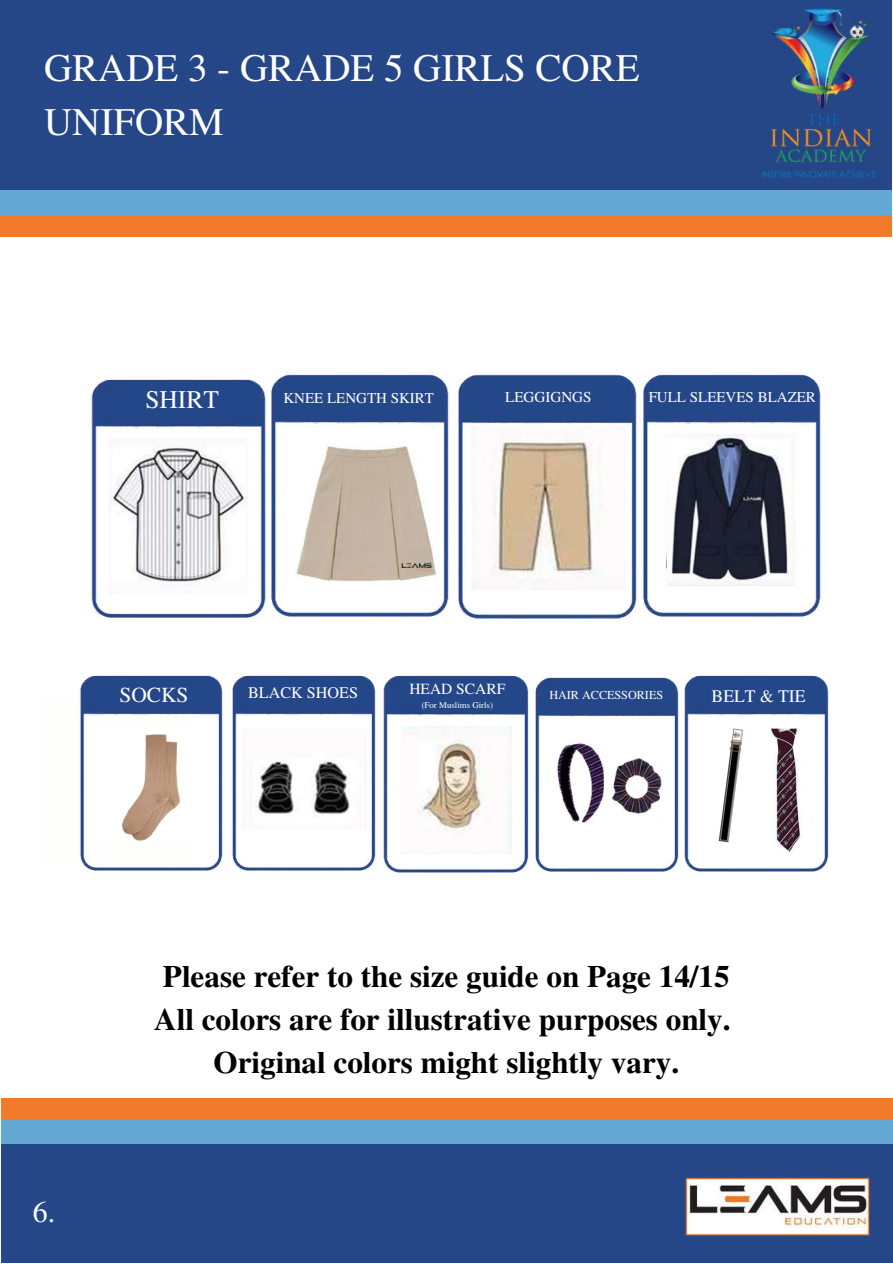
<style>
.page{position:relative;width:893px;height:1264px;background:#fff}
.page>*{position:absolute;margin:0;border:0;box-sizing:border-box;transform-origin:0 0}
.t1{font:39px/54px "Te X Gyre Termes";color:#fff}
.t2{font:700 31.05px/42.8px "Te X Gyre Termes";color:#000;text-align:center}
.t3{font:30px "Te X Gyre Termes";color:#fff}
.t4{font:25.35px "Te X Gyre Termes";color:#fefefd}
.t5{font:21.45px "Te X Gyre Termes";color:#fefefd}
.t6{font:17.55px "Te X Gyre Termes";color:#fefefd}
.t7{font:16.2px "Te X Gyre Termes";color:#fefefd}
.t8{font:15.45px "Te X Gyre Termes";color:#fefefd}
.t9{font:15.15px "Te X Gyre Termes";color:#fefefd}
.t10{font:15px "Te X Gyre Termes";color:#fefefd}
.t11{font:12.15px "Te X Gyre Termes";color:#fefefd}
.t12{font:8.85px "Te X Gyre Termes";color:#fefefd}
</style>
<div class="page">
<div style="left:1px;top:1097px;width:891px;height:165px;background:#f27a2b"></div>
<div style="left:1px;top:1119px;width:891px;height:143px;background:#63a9d4"></div>
<div style="left:1px;top:1144px;width:891px;height:118px;background:#254687"></div>
<img style="left:685px;top:1177px;width:185px;height:59px">
<div style="left:0;top:0;width:891px;height:236px;background:#f27a2b"></div>
<div style="left:0;top:0;width:891px;height:215px;background:#63a9d4"></div>
<div style="left:0;top:0;width:891px;height:189px;background:#254687"></div>
<img style="left:762px;top:8px;width:114px;height:170px">
<img style="left:91px;top:379px;width:170px;height:239px">
<img style="left:109px;top:438px;width:139px;height:155px">
<img style="left:261px;top:374px;width:178px;height:243px">
<img style="left:296px;top:445px;width:140px;height:136px">
<img style="left:402px;top:562px;width:29px;height:8px">
<img style="left:643px;top:374px;width:178px;height:243px">
<img style="left:667px;top:434px;width:127px;height:151px">
<img style="left:439px;top:374px;width:198px;height:245px">
<img style="left:472px;top:428px;width:153px;height:162px">
<img style="left:684px;top:675px;width:145px;height:197px">
<img style="left:711px;top:724px;width:38px;height:120px">
<svg style="left:732px;top:729px;width:9px;height:9px"></svg>
<img style="left:770px;top:728px;width:35px;height:123px">
<img style="left:80px;top:675px;width:142px;height:196px">
<img style="left:222px;top:675px;width:148px;height:196px">
<img style="left:242px;top:729px;width:124px;height:100px">
<img style="left:370px;top:675px;width:150px;height:198px">
<img style="left:401px;top:726px;width:110px;height:127px">
<img style="left:520px;top:677px;width:159px;height:195px">
<img style="left:553px;top:742px;width:111px;height:93px">
<div style="left:91px;top:726px;width:126px;height:112px;background:#fff"></div>
<img style="left:105px;top:734px;width:93px;height:114px">
<p class="t1" style="left:44px;top:39px;width:597px">GRADE 3 - GRADE 5 GIRLS CORE<br>UNIFORM</p>
<p class="t4" style="left:145px;top:381px;width:75px">SHIRT</p>
<p class="t10" style="left:283px;top:387px;width:152px">KNEE LENGTH SKIRT</p>
<p class="t9" style="left:505px;top:386px;width:88px">LEGGIGNGS</p>
<p class="t10" style="left:648px;top:386px;width:169px">FULL SLEEVES BLAZER</p>
<p class="t5" style="left:119px;top:679px;width:70px">SOCKS</p>
<p class="t8" style="left:409px;top:678px;width:97px">HEAD SCARF</p>
<p class="t7" style="left:248px;top:680px;width:111px">BLACK SHOES</p>
<p class="t11" style="left:549px;top:686px;width:115px">HAIR ACCESSORIES</p>
<p class="t6" style="left:245px;top:682px;width:121px">BLACTKIESHOES</p>
<p class="t6" style="left:711px;top:683px;width:95px">BELT &amp; TIE</p>
<p class="t12" style="left:421px;top:699px;width:73px">(For Muslims Girls)</p>
<p class="t3" style="left:33px;top:1190px;width:24px">6.</p>
<p class="t2" style="left:154px;top:953px;width:577px">Please refer to the size guide on Page 14/15<br>All colors are for illustrative purposes only.<br>Original colors might slightly vary.</p>
</div>
